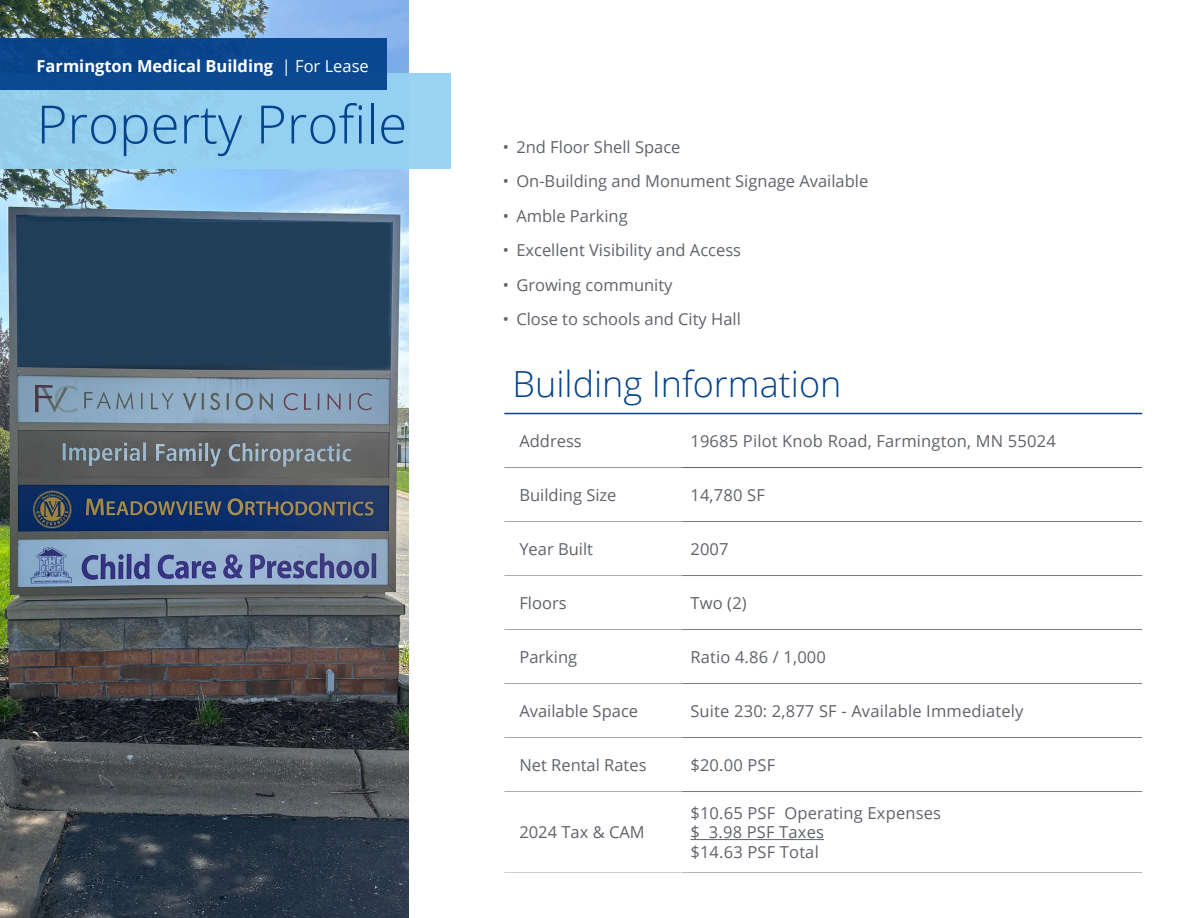
<style>
.page{position:relative;width:1188px;height:918px;background:#fff}
.page>*{position:absolute;margin:0;border:0;box-sizing:border-box;transform-origin:0 0}
.t1{font:300 52.95px "Open Sans";color:#05428c}
.t2{font:300 36px "Open Sans";color:#05428c}
.t3{font:16.5px/19.5px "Open Sans";color:#5f6369}
.t4{font:700 16.5px "Open Sans";color:#fff}
.s1{font-weight:400}
</style>
<div class="page">
<img style="left:0;top:0;width:408px;height:918px">
<div style="left:0;top:73px;width:450px;height:95px;background:#95d2f2"></div>
<hr style="left:682px;top:467px;width:460px;height:1px;background:#5f6369">
<hr style="left:682px;top:521px;width:460px;height:1px;background:#787c81">
<hr style="left:682px;top:575px;width:460px;height:1px;background:#787c81">
<hr style="left:682px;top:629px;width:460px;height:1px;background:#787c81">
<hr style="left:682px;top:683px;width:460px;height:1px;background:#787c81">
<hr style="left:682px;top:737px;width:460px;height:1px;background:#787c81">
<hr style="left:682px;top:791px;width:460px;height:1px;background:#787c81">
<hr style="left:682px;top:872px;width:460px;height:1px;background:#b1b4b9">
<hr style="left:504px;top:413px;width:178px;height:1px;background:#05428c">
<hr style="left:682px;top:413px;width:460px;height:1px;background:#05428c">
<hr style="left:504px;top:467px;width:178px;height:1px;background:#929799">
<hr style="left:504px;top:521px;width:178px;height:1px;background:#a4a9ab">
<hr style="left:504px;top:575px;width:178px;height:1px;background:#a4a9ab">
<hr style="left:504px;top:629px;width:178px;height:1px;background:#a4a9ab">
<hr style="left:504px;top:683px;width:178px;height:1px;background:#a4a9ab">
<hr style="left:504px;top:737px;width:178px;height:1px;background:#a4a9ab">
<hr style="left:504px;top:791px;width:178px;height:1px;background:#a4a9ab">
<hr style="left:504px;top:872px;width:178px;height:1px;background:#cdd0d1">
<hr style="left:690px;top:839px;width:134px;height:1px;background:#5f6369">
<div style="left:0;top:38px;width:387px;height:52px;background:#0c4890"></div>
<p class="t4" style="left:37px;top:54px;width:334px">Farmington Medical Building <span class="s1">| For Lease</span></p>
<h1 class="t1" style="left:37px;top:88px;width:372px">Property Profile</h1>
<p class="t3" style="left:503px;top:137px;width:179px">• 2nd Floor Shell Space</p>
<p class="t3" style="left:503px;top:171px;width:367px">• On-Building and Monument Signage Available</p>
<p class="t3" style="left:503px;top:206px;width:126px">• Amble Parking</p>
<p class="t3" style="left:503px;top:240px;width:240px">• Excellent Visibility and Access</p>
<p class="t3" style="left:503px;top:275px;width:171px">• Growing community</p>
<p class="t3" style="left:503px;top:309px;width:240px">• Close to schools and City Hall</p>
<h2 class="t2" style="left:513px;top:359px;width:330px">Building Information</h2>
<p class="t3" style="left:519px;top:431px;width:64px">Address</p>
<p class="t3" style="left:690px;top:431px;width:367px">19685 Pilot Knob Road, Farmington, MN 55024</p>
<p class="t3" style="left:519px;top:485px;width:99px">Building Size</p>
<p class="t3" style="left:690px;top:485px;width:76px">14,780 SF</p>
<p class="t3" style="left:519px;top:539px;width:75px">Year Built</p>
<p class="t3" style="left:690px;top:539px;width:40px">2007</p>
<p class="t3" style="left:519px;top:593px;width:49px">Floors</p>
<p class="t3" style="left:690px;top:593px;width:58px">Two (2)</p>
<p class="t3" style="left:519px;top:647px;width:59px">Parking</p>
<p class="t3" style="left:690px;top:647px;width:137px">Ratio 4.86 / 1,000</p>
<p class="t3" style="left:519px;top:701px;width:120px">Available Space</p>
<p class="t3" style="left:690px;top:701px;width:335px">Suite 230: 2,877 SF - Available Immediately</p>
<p class="t3" style="left:519px;top:755px;width:129px">Net Rental Rates</p>
<p class="t3" style="left:690px;top:755px;width:86px">$20.00 PSF</p>
<p class="t3" style="left:519px;top:822px;width:127px">2024 Tax &amp; CAM</p>
<p class="t3" style="left:690px;top:803px;width:252px">$10.65 PSF Operating Expenses $ 3.98 PSF Taxes<br>$14.63 PSF Total</p>
</div>
